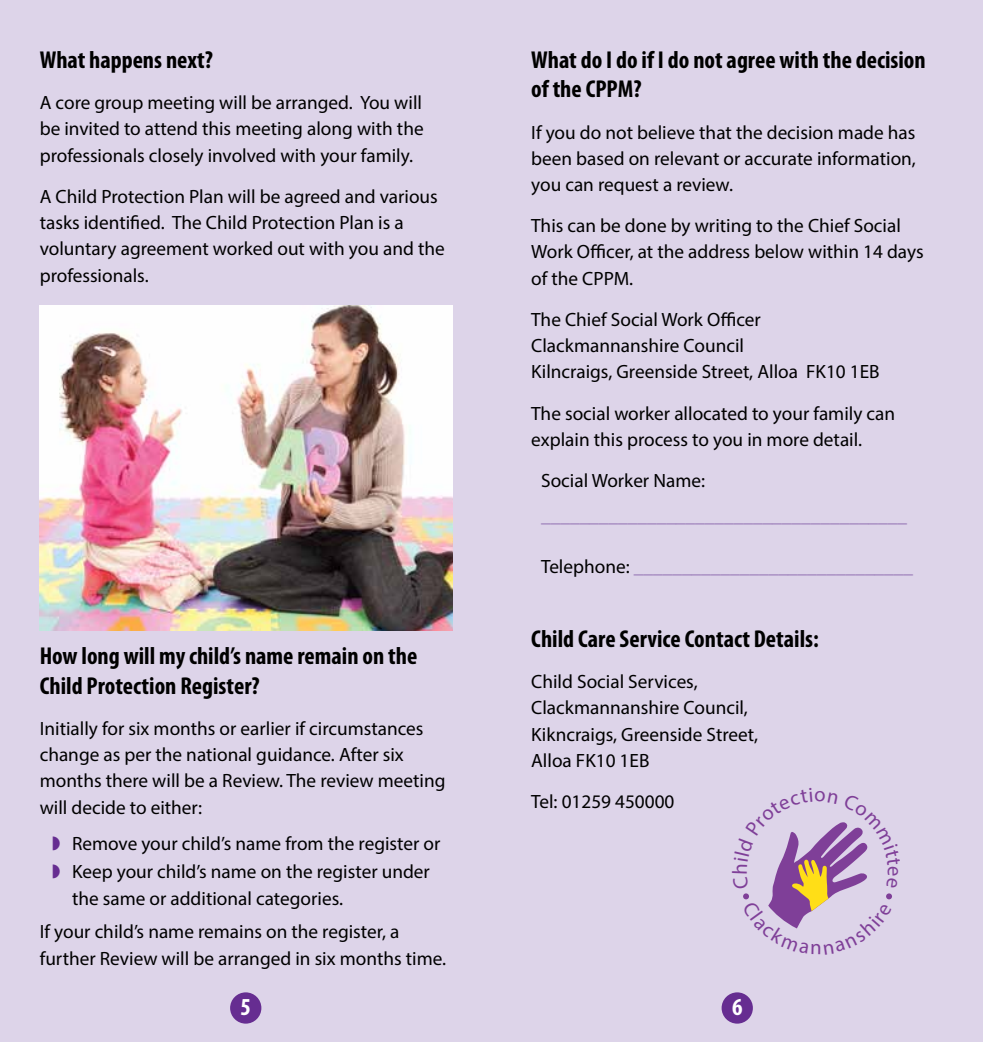
<style>
.page{position:relative;width:983px;height:1042px;background:#fff}
.page>*{position:absolute;margin:0;border:0;box-sizing:border-box;transform-origin:0 0}
.t1{font:700 condensed 24.5px/29.4px "Myriad Pro";color:#000}
.t2{font:700 condensed 24.5px "Myriad Pro";color:#fff}
.t3{font:19.25px/26.2px "Myriad Pro";color:#000}
.t4{font:19.25px "Myriad Pro";color:#9271b2}
.s1{color:#000}
</style>
<div class="page">
<div style="left:0;top:0;width:982px;height:1042px;background:#ddd4e9"></div>
<div style="left:230px;top:992px;width:31px;height:31px;background:#662d91;border-radius:50%"></div>
<div style="left:721px;top:992px;width:31px;height:31px;background:#662d91;border-radius:50%"></div>
<img style="left:40px;top:306px;width:412px;height:324px">
<svg style="left:743px;top:822px;width:149px;height:107px"></svg>
<p class="t1" style="left:40px;top:46px;width:175px">What happens next?</p>
<p class="t3" style="left:40px;top:89px;width:385px;text-align:justify">A core group meeting will be arranged. You will be invited to attend this meeting along with the professionals closely involved with your family.</p>
<p class="t3" style="left:40px;top:183px;width:406px">A Child Protection Plan will be agreed and various tasks identified. The Child Protection Plan is a voluntary agreement worked out with you and the professionals.</p>
<p class="t1" style="left:40px;top:642px;width:379px">How long will my child’s name remain on the<br>Child Protection Register?</p>
<p class="t3" style="left:40px;top:715px;width:407px">Initially for six months or earlier if circumstances change as per the national guidance. After six months there will be a Review. The review meeting will decide to either:</p>
<p class="t3" style="left:72px;top:828px;width:370px;line-height:28.7px">Remove your child’s name from the register or<br>Keep your child’s name on the register under</p>
<p class="t3" style="left:40px;top:881px;width:361px;line-height:33.8px;text-indent:32px">the same or additional categories.<br>If your child’s name remains on the register, a</p>
<p class="t3" style="left:40px;top:945px;width:408px">further Review will be arranged in six months time.</p>
<p class="t1" style="left:531px;top:46px;width:396px">What do I do if I do not agree with the decision of the CPPM?</p>
<p class="t3" style="left:531px;top:119px;width:386px;text-align:justify">If you do not believe that the decision made has been based on relevant or accurate information, you can request a review.</p>
<p class="t3" style="left:531px;top:212px;width:394px">This can be done by writing to the Chief Social<br>Work Officer, at the address below within 14 days of the CPPM.</p>
<p class="t3" style="left:531px;top:306px;width:350px">The Chief Social Work Officer<br>Clackmannanshire Council<br>Kilncraigs, Greenside Street, Alloa FK10 1EB</p>
<p class="t3" style="left:531px;top:400px;width:365px">The social worker allocated to your family can explain this process to you in more detail.</p>
<p class="t3" style="left:541px;top:467px;width:165px">Social Worker Name:</p>
<p class="t4" style="left:541px;top:503px;width:367px">______________________________________</p>
<p class="t4" style="left:541px;top:555px;width:373px"><span class="s1">Telephone:</span> _____________________________</p>
<p class="t1" style="left:531px;top:624px;width:289px">Child Care Service Contact Details:</p>
<p class="t3" style="left:531px;top:668px;width:228px">Child Social Services,<br>Clackmannanshire Council,<br>Kikncraigs, Greenside Street,<br>Alloa FK10 1EB</p>
<p class="t3" style="left:531px;top:788px;width:145px">Tel: 01259 450000</p>
<p class="t2" style="left:240px;top:993px;width:12px">5</p>
<p class="t2" style="left:731px;top:993px;width:12px">6</p>
</div>
